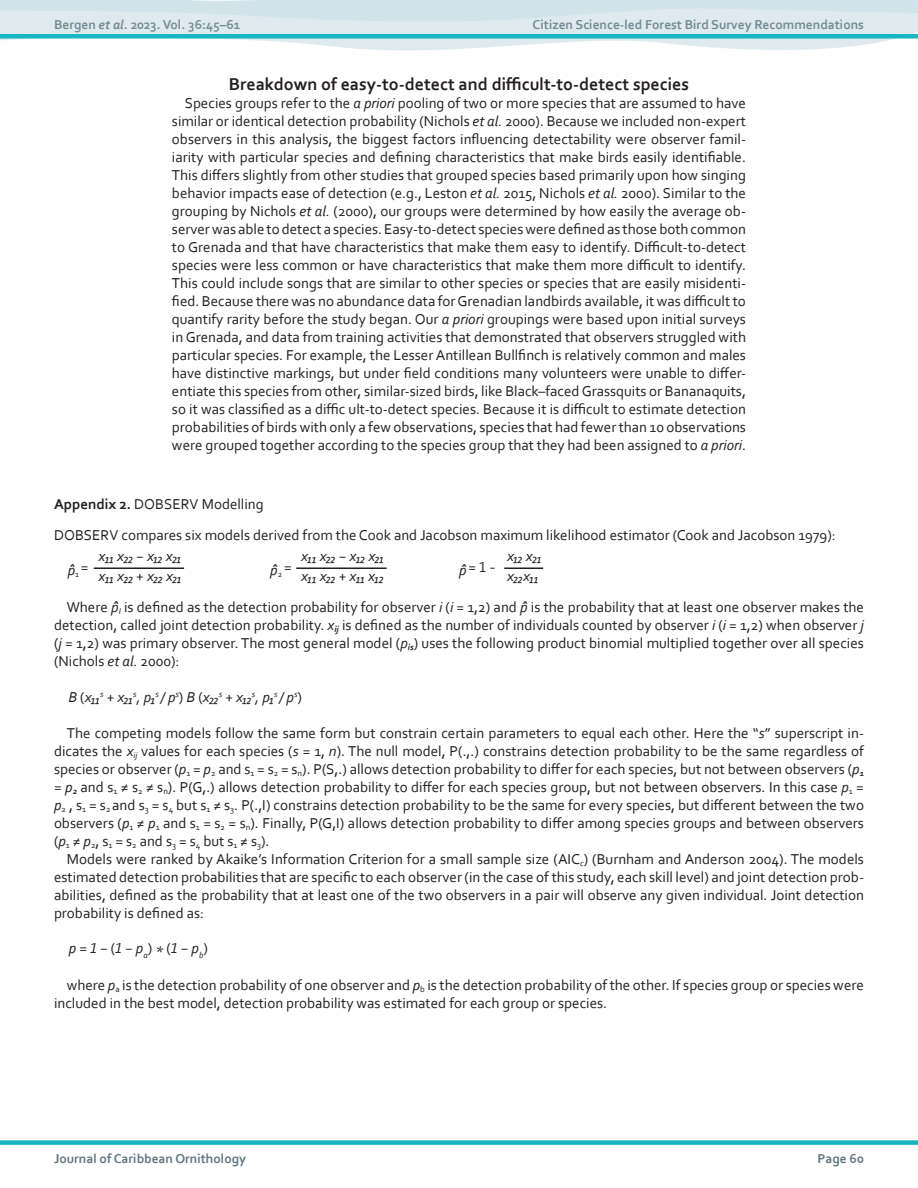
<style>
.page{position:relative;width:918px;height:1188px;background:#fff}
.page>*{position:absolute;margin:0;border:0;box-sizing:border-box;transform-origin:0 0}
.Body_Heading_1__H2{font:700 18px "Corbel";color:#231f20}
.main_body_text__P{font:15px/18px "Corbel";color:#231f20;text-align:justify}
.main_body_text__P-2{font:italic 15px "Corbel";color:#231f20}
.Author_Info_text__P{font:15px "Corbel";color:#231f20}
.Table_legend__P{font:15px "Corbel";color:#231f20}
.t1{font:700 13.5px "Corbel";color:#758b95}
.t2{font:700 13.5px "Corbel";color:#5f7682}
.s1{font-style:italic}
.s2{font-weight:700}
.s3{font-weight:700;font-style:italic}
.s4{font-style:normal}
</style>
<div class="page">
<svg style="left:0;top:0;width:918px;height:51px;fill:#deeaee"></svg>
<div style="left:0;top:1140px;width:918px;height:5px;background:#16b7c3"></div>
<hr style="left:94px;top:567px;width:90px;height:2px;background:#231f20">
<hr style="left:296px;top:567px;width:91px;height:2px;background:#231f20">
<hr style="left:504px;top:567px;width:39px;height:2px;background:#231f20">
<div style="left:0;top:34px;width:918px;height:5px;background:#16b7c3"></div>
<p class="t1" style="left:54px;top:16px;width:188px">Bergen <span class="s1">et al.</span> 2023. Vol. 36:45–61</p>
<p class="t1" style="left:533px;top:16px;width:333px">Citizen Science-led Forest Bird Survey Recommendations</p>
<h2 class="Body_Heading_1__H2" style="left:229px;top:73px;width:462px">Breakdown of easy-to-detect and difficult-to-detect species</h2>
<p class="main_body_text__P" style="left:172px;top:94px;width:576px;text-indent:13px">Species groups refer to the <span class="s1">a priori</span> pooling of two or more species that are assumed to have similar or identical detection probability (Nichols <span class="s1">et al.</span> 2000). Because we included non-expert observers in this analysis, the biggest factors influencing detectability were observer famil&shy;iarity with particular species and defining characteristics that make birds easily identifiable.<br>This differs slightly from other studies that grouped species based primarily upon how singing behavior impacts ease of detection (e.g., Leston <span class="s1">et al.</span> 2015, Nichols <span class="s1">et al.</span> 2000). Similar to the grouping by Nichols <span class="s1">et al.</span> (2000), our groups were determined by how easily the average ob&shy;server was able to detect a species. Easy-to-detect species were defined as those both common to Grenada and that have characteristics that make them easy to identify. Difficult-to-detect species were less common or have characteristics that make them more difficult to identify.<br>This could include songs that are similar to other species or species that are easily misidenti&shy;fied. Because there was no abundance data for Grenadian landbirds available, it was difficult to quantify rarity before the study began. Our <span class="s1">a priori</span> groupings were based upon initial surveys in Grenada, and data from training activities that demonstrated that observers struggled with particular species. For example, the Lesser Antillean Bullfinch is relatively common and males have distinctive markings, but under field conditions many volunteers were unable to differ&shy;entiate this species from other, similar-sized birds, like Black–faced Grassquits or Bananaquits, so it was classified as a diffic ult-to-detect species. Because it is difficult to estimate detection probabilities of birds with only a few observations, species that had fewer than 10 observations were grouped together according to the species group that they had been assigned to <span class="s1">a priori</span>.</p>
<p class="Table_legend__P" style="left:54px;top:494px;width:211px"><span class="s2">Appendix 2.</span> DOBSERV Modelling</p>
<p class="Author_Info_text__P" style="left:54px;top:526px;width:783px">DOBSERV compares six models derived from the Cook and Jacobson maximum likelihood estimator (Cook and Jacobson 1979):</p>
<p class="main_body_text__P-2" style="left:68px;top:561px;width:22px">p<span class="s2">̂</span><sub>1</sub> <sup>=</sup></p>
<p class="main_body_text__P-2" style="left:99px;top:546px;width:85px">x₁₁ x₂₂ − x₁₂ x₂₁</p>
<p class="main_body_text__P-2" style="left:99px;top:566px;width:85px">x₁₁ x₂₂ + x₂₂ x₂₁</p>
<p class="main_body_text__P-2" style="left:270px;top:561px;width:23px">p<span class="s2">̂</span><sub>2</sub> <sup>=</sup></p>
<p class="main_body_text__P-2" style="left:301px;top:546px;width:85px">x₁₁ x₂₂ − x₁₂ x₂₁</p>
<p class="main_body_text__P-2" style="left:301px;top:566px;width:84px">x₁₁ x₂₂ + x₁₁ x₁₂</p>
<p class="main_body_text__P-2" style="left:459px;top:561px;width:37px">p<span class="s2">̂</span><sup>=</sup> <sup>1</sup> ⁻</p>
<p class="main_body_text__P-2" style="left:507px;top:546px;width:36px">x₁₂ x₂₁</p>
<p class="main_body_text__P-2" style="left:507px;top:566px;width:33px">x₂₂x₁₁</p>
<p class="main_body_text__P" style="left:54px;top:598px;width:812px;text-indent:13px">Where <span class="s1">p</span><span class="s3">̂</span><sub>I</sub> is defined as the detection probability for observer <span class="s1">i</span> (<span class="s1">i</span> = 1,2) and <span class="s1">p</span><span class="s3">̂</span>is the probability that at least one observer makes the detection, called joint detection probability. <span class="s1">x</span><sub>ij</sub> is defined as the number of individuals counted by observer <span class="s1">i</span> (<span class="s1">i</span> = 1,2) when observer <span class="s1">j </span>(<span class="s1">j</span> = 1,2) was primary observer. The most general model (<span class="s1">p</span><sub>is</sub>) uses the following product binomial multiplied together over all species (Nichols <span class="s1">et al.</span> 2000):</p>
<p class="main_body_text__P-2" style="left:68px;top:688px;width:235px">B <span class="s4">(</span>x₁₁<sup>s</sup> + x₂₁<sup>s</sup>, p₁<sup>s</sup> / p<sup>s</sup><span class="s4">)</span> B <span class="s4">(</span>x₂₂<sup>s</sup> + x₁₂<sup>s</sup>, p₁<sup>s</sup> / p<sup>s</sup><span class="s4">)</span></p>
<p class="main_body_text__P" style="left:54px;top:724px;width:812px;text-indent:13px">The competing models follow the same form but constrain certain parameters to equal each other. Here the “<span class="s1">s</span>” superscript in&shy;dicates the <span class="s1">x</span><sub>ij</sub> values for each species (<span class="s1">s</span> = 1, <span class="s1">n</span>). The null model, P(.,.) constrains detection probability to be the same regardless of species or observer (<span class="s1">p</span><sub>1</sub> = <span class="s1">p</span><sub>2</sub> and s<sub>1</sub> = s<sub>2</sub> = s<sub>n</sub>). P(S,.) allows detection probability to differ for each species, but not between observers (<span class="s1">p</span><sub>1 </sub>= <span class="s1">p</span><sub>2</sub> and s<sub>1</sub> ≠ s<sub>2</sub> ≠ s<sub>n</sub>). P(G,.) allows detection probability to differ for each species group, but not between observers. In this case <span class="s1">p</span><sub>1</sub> = <span class="s1">p</span><sub>2</sub> , s<sub>1</sub> = s<sub>2</sub> and s<sub>3</sub> = s<sub>4</sub> but s<sub>1</sub> ≠ s<sub>3</sub>. P(.,I) constrains detection probability to be the same for every species, but different between the two observers (<span class="s1">p</span><sub>1</sub> ≠ <span class="s1">p</span><sub>1</sub> and s<sub>1</sub> = s<sub>2</sub> = s<sub>n</sub>). Finally, P(G,I) allows detection probability to differ among species groups and between observers (<span class="s1">p</span><sub>1</sub> ≠ <span class="s1">p</span><sub>2</sub>, s<sub>1</sub> = s<sub>2</sub> and s<sub>3</sub> = s<sub>4</sub> but s<sub>1</sub> ≠ s<sub>3</sub>).</p>
<p class="main_body_text__P" style="left:54px;top:850px;width:812px;text-indent:13px">Models were ranked by Akaike’s Information Criterion for a small sample size (AIC<sub>c</sub>) (Burnham and Anderson 2004). The models estimated detection probabilities that are specific to each observer (in the case of this study, each skill level) and joint detection prob&shy;abilities, defined as the probability that at least one of the two observers in a pair will observe any given individual. Joint detection probability is defined as:</p>
<p class="main_body_text__P-2" style="left:69px;top:939px;width:140px">p = 1 − <span class="s4">(</span>1 − p<sub>a</sub><span class="s4">)</span> * <span class="s4">(</span>1 − p<sub>b</sub><span class="s4">)</span></p>
<p class="main_body_text__P" style="left:54px;top:976px;width:811px;text-indent:13px">where <span class="s1">p</span><sub>a</sub> is the detection probability of one observer and <span class="s1">p</span><sub>b</sub> is the detection probability of the other. If species group or species were included in the best model, detection probability was estimated for each group or species.</p>
<p class="t2" style="left:54px;top:1150px;width:194px">Journal of Caribbean Ornithology</p>
<p class="t2" style="left:817px;top:1150px;width:48px">Page 60</p>
</div>
